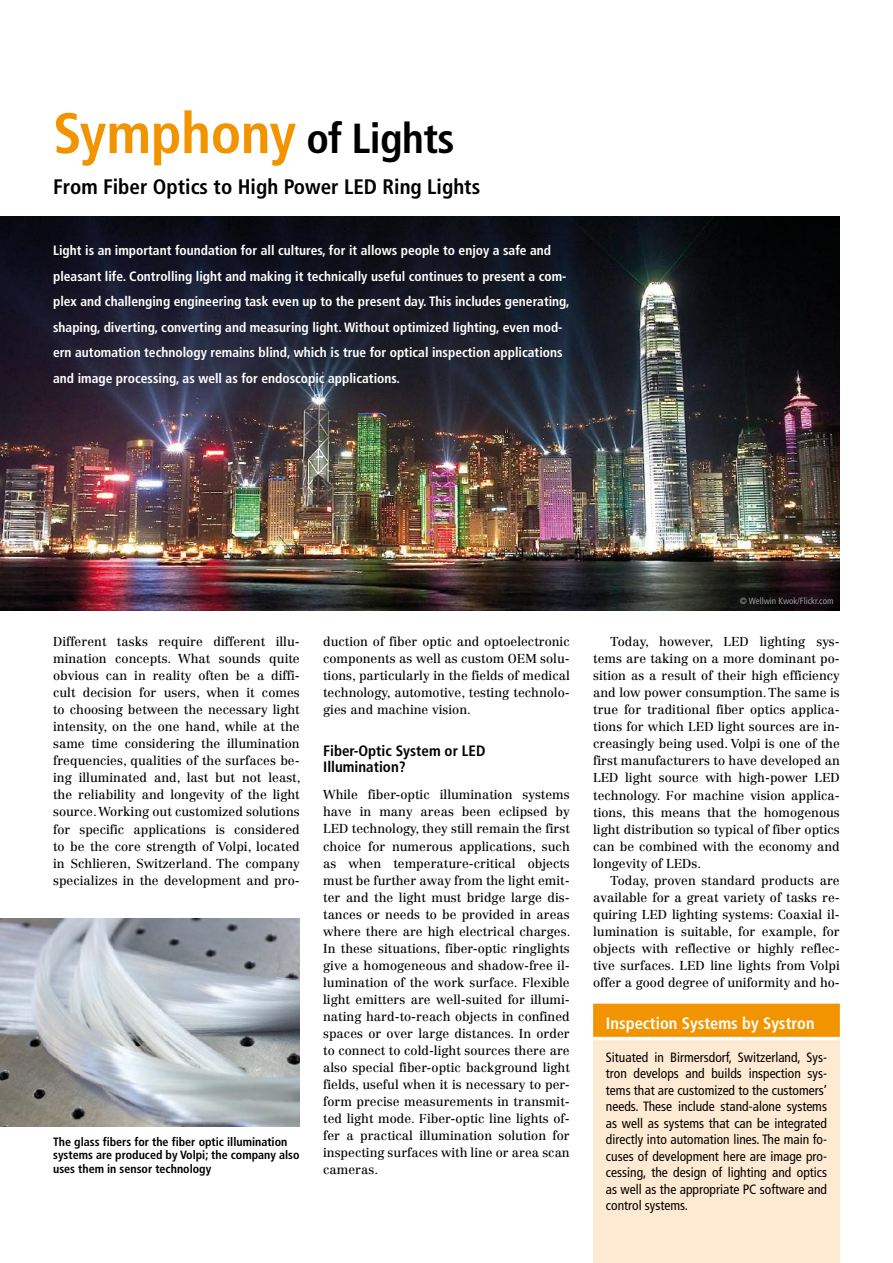
<style>
.page{position:relative;width:893px;height:1263px;background:#fff}
.page>*{position:absolute;margin:0;border:0;box-sizing:border-box;transform-origin:0 0}
.t1{font:700 condensed 57px "Frutiger LT Com";letter-spacing:-.005em;color:#f29400}
.t2{font:700 condensed 21px "Frutiger LT Com";color:#000}
.t3{font:700 condensed 16.5px "Frutiger LT Com";color:#fff}
.t4{font:700 condensed 15px/16.5px "Frutiger LT Com";color:#000}
.t5{font:700 condensed 13.5px/25.5px "Frutiger LT Com";color:#fff}
.t6{font:condensed 13.5px/16.5px "Frutiger LT Com";color:#000;text-align:justify}
.t7{font:12.75px/17px "Centennial LT Std";color:#000;text-align:justify}
.t8{font:700 condensed 12px/13.5px "Frutiger LT Com";color:#000}
.t9{font:condensed 9px "Frutiger LT Com";color:#9c9d9f}
.s1{font-size:42px;color:#000}
</style>
<div class="page">
<div style="left:593px;top:1003px;width:247px;height:260px;background:#feead2"></div>
<div style="left:593px;top:1004px;width:247px;height:33px;background:#f29400"></div>
<hr style="left:593px;top:1037px;width:247px;height:3px;background:#fff">
<img style="left:0;top:918px;width:300px;height:208px">
<img style="left:0;top:216px;width:840px;height:394px">
<h1 class="t1" style="left:53px;top:99px;width:403px">Symphony <span class="s1">of Lights</span></h1>
<h2 class="t2" style="left:53px;top:175px;width:429px">From Fiber Optics to High Power LED Ring Lights</h2>
<p class="t5" style="left:53px;top:238px;width:518px">Light is an important foundation for all cultures, for it allows people to enjoy a safe and pleasant life. Controlling light and making it technically useful continues to present a com&shy;plex and challenging engineering task even up to the present day. This includes generating, shaping, diverting, converting and measuring light. Without optimized lighting, even mod&shy;ern automation technology remains blind, which is true for optical inspection applications and image processing, as well as for endoscopic applications.</p>
<p class="t7" style="left:53px;top:633px;width:249px">Different tasks require different illu&shy;mination concepts. What sounds quite obvious can in reality often be a diffi&shy;cult decision for users, when it comes to choosing between the necessary light intensity, on the one hand, while at the same time considering the illumination frequencies, qualities of the surfaces be&shy;ing illuminated and, last but not least, the reliability and longevity of the light source. Working out customized solutions for specific applications is considered to be the core strength of Volpi, located in Schlieren, Switzerland. The company specializes in the development and pro-</p>
<p class="t7" style="left:323px;top:633px;width:248px">duction of fiber optic and optoelectronic components as well as custom OEM solu&shy;tions, particularly in the fields of medical technology, automotive, testing technolo&shy;gies and machine vision.</p>
<p class="t4" style="left:323px;top:742px;width:164px">Fiber-Optic System or LED<br>Illumination?</p>
<p class="t7" style="left:323px;top:786px;width:249px">While fiber-optic illumination systems have in many areas been eclipsed by LED technology, they still remain the first choice for numerous applications, such as when temperature-critical objects must be further away from the light emit&shy;ter and the light must bridge large dis&shy;tances or needs to be provided in areas where there are high electrical charges.<br>In these situations, fiber-optic ringlights give a homogeneous and shadow-free il&shy;lumination of the work surface. Flexible light emitters are well-suited for illumi&shy;nating hard-to-reach objects in confined spaces or over large distances. In order to connect to cold-light sources there are also special fiber-optic background light fields, useful when it is necessary to per&shy;form precise measurements in transmit&shy;ted light mode. Fiber-optic line lights of&shy;fer a practical illumination solution for inspecting surfaces with line or area scan cameras.</p>
<p class="t8" style="left:53px;top:1135px;width:248px">The glass fibers for the fiber optic illumination systems are produced by Volpi; the company also uses them in sensor technology</p>
<p class="t9" style="left:740px;top:595px;width:95px">© Wellwin Kwok/Flickr.com</p>
<p class="t7" style="left:593px;top:633px;width:248px;text-indent:17px">Today, however, LED lighting sys&shy;tems are taking on a more dominant po&shy;sition as a result of their high efficiency and low power consumption. The same is true for traditional fiber optics applica&shy;tions for which LED light sources are in&shy;creasingly being used. Volpi is one of the first manufacturers to have developed an LED light source with high-power LED technology. For machine vision applica&shy;tions, this means that the homogenous light distribution so typical of fiber optics can be combined with the economy and longevity of LEDs.</p>
<p class="t7" style="left:593px;top:872px;width:248px;text-indent:17px">Today, proven standard products are available for a great variety of tasks re&shy;quiring LED lighting systems: Coaxial il&shy;lumination is suitable, for example, for objects with reflective or highly reflec&shy;tive surfaces. LED line lights from Volpi offer a good degree of uniformity and ho-</p>
<p class="t3" style="left:606px;top:1013px;width:210px">Inspection Systems by Systron</p>
<p class="t6" style="left:606px;top:1049px;width:223px">Situated in Birmersdorf, Switzerland, Sys&shy;tron develops and builds inspection sys&shy;tems that are customized to the customers’ needs. These include stand-alone systems as well as systems that can be integrated directly into automation lines. The main fo&shy;cuses of development here are image pro&shy;cessing, the design of lighting and optics as well as the appropriate PC software and control systems.</p>
</div>
